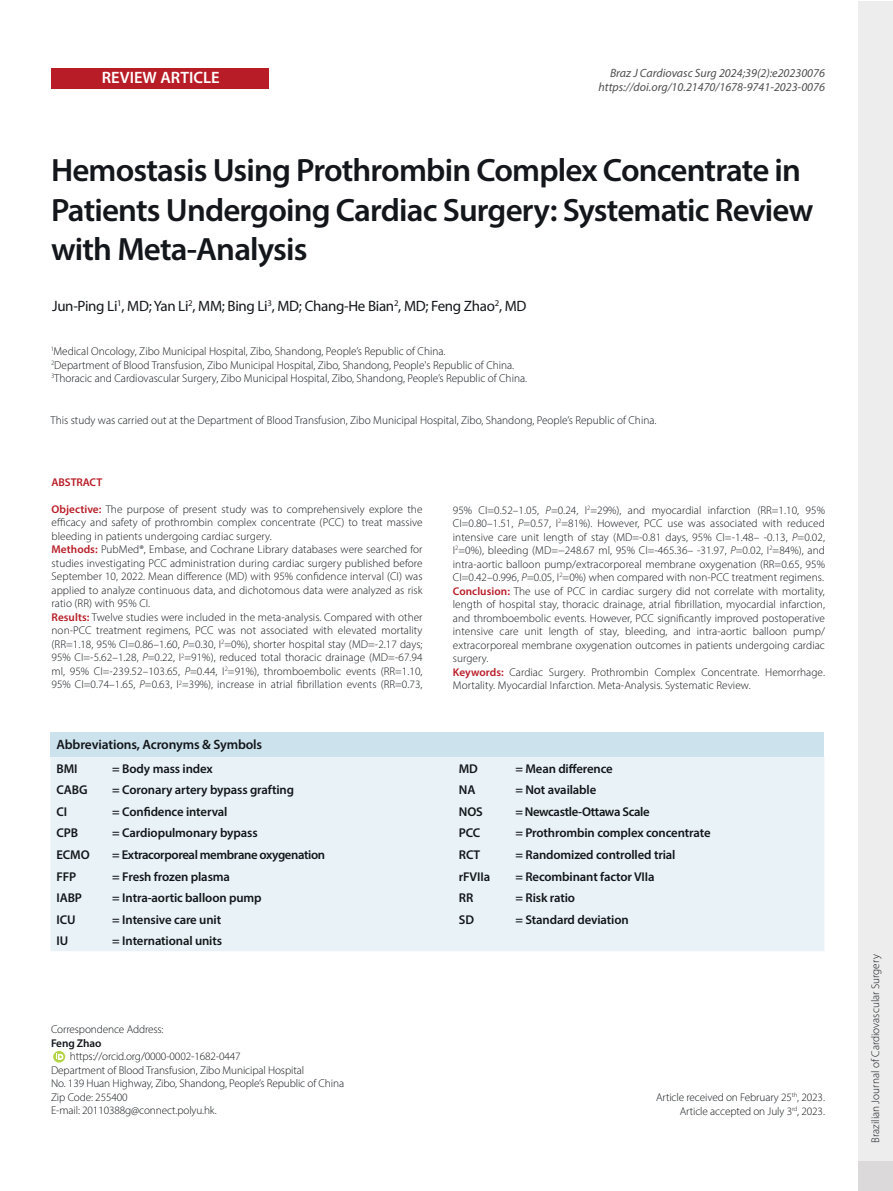
<style>
.page{position:relative;width:893px;height:1191px;background:#fff}
.page>*{position:absolute;margin:0;border:0;box-sizing:border-box;transform-origin:0 0}
.Texto__s{font:600 32.4px/39.6px "Myriad Pro";letter-spacing:-.025em;color:#13161a}
.t1{font:600 16.5px "Myriad Pro";color:#fff}
.Texto__s-2{font:15px "Myriad Pro";letter-spacing:-.02em;color:#13161a}
.t2{font:600 13.5px "Myriad Pro";letter-spacing:-.01em;color:#13161a}
.t3{font:600 12.75px "Myriad Pro";letter-spacing:-.01em;color:#13161a}
.t4{font:600 12.75px "Myriad Pro";letter-spacing:-.03em;color:#13161a}
.t5{font:italic 12px "Myriad Pro";color:#4e4f4f}
.abstract2{font:300 11.55px "Myriad Pro";color:#13161a}
.Abstract{font:300 11.25px/13.5px "Myriad Pro";letter-spacing:.005em;color:#13161a;text-align:justify}
.t6{font:600 11.25px "Myriad Pro";letter-spacing:-.01em;color:#13161a}
.Abstract-2{font:600 11.25px "Myriad Pro";letter-spacing:-.01em;color:#b81c26}
.s1{font-weight:600;color:#b81c26}
.s2{font-style:italic}
</style>
<div class="page">
<div style="left:858px;top:1px;width:35px;height:1189px;background:#ededed"></div>
<div style="left:858px;top:1161px;width:35px;height:30px;background:#dbd9da"></div>
<div style="left:51px;top:68px;width:217px;height:20px;background:#b81c26"></div>
<svg style="left:53px;top:1051px;width:12px;height:11px"></svg>
<svg style="left:56px;top:1053px;width:7px;height:6px"></svg>
<div style="left:50px;top:732px;width:774px;height:25px;background:#cce3ed"></div>
<div style="left:50px;top:757px;width:774px;height:194px;background:#e9f3f7"></div>
<p class="t1" style="left:102px;top:67px;width:119px">REVIEW ARTICLE</p>
<p class="t5" style="left:610px;top:66px;width:216px">Braz J Cardiovasc Surg 2024;39(2):e20230076</p>
<p class="t5" style="left:599px;top:80px;width:228px">https://doi.org/10.21470/1678-9741-2023-0076</p>
<p class="Texto__s" style="left:51px;top:149px;width:764px">Hemostasis Using Prothrombin Complex Concentrate in<br>Patients Undergoing Cardiac Surgery: Systematic Review with Meta-Analysis</p>
<p class="Texto__s-2" style="left:52px;top:297px;width:476px">Jun-Ping Li<sup>1</sup>, MD; Yan Li<sup>2</sup>, MM; Bing Li<sup>3</sup>, MD; Chang-He Bian<sup>2</sup>, MD; Feng Zhao<sup>2</sup>, MD</p>
<p class="abstract2" style="left:52px;top:344px;width:395px"><sup>1</sup>Medical Oncology, Zibo Municipal Hospital, Zibo, Shandong, People’s Republic of China.</p>
<p class="abstract2" style="left:52px;top:358px;width:464px"><sup>2</sup>Department of Blood Transfusion, Zibo Municipal Hospital, Zibo, Shandong, People's Republic of China.</p>
<p class="abstract2" style="left:52px;top:371px;width:477px"><sup>3</sup>Thoracic and Cardiovascular Surgery, Zibo Municipal Hospital, Zibo, Shandong, People’s Republic of China.</p>
<p class="abstract2" style="left:50px;top:413px;width:607px">This study was carried out at the Department of Blood Transfusion, Zibo Municipal Hospital, Zibo, Shandong, People’s Republic of China.</p>
<p class="Abstract-2" style="left:52px;top:475px;width:52px">ABSTRACT</p>
<p class="Abstract" style="left:52px;top:502px;width:373px"><span class="s1">Objective:</span> The purpose of present study was to comprehensively explore the efficacy and safety of prothrombin complex concentrate (PCC) to treat massive bleeding in patients undergoing cardiac surgery.</p>
<p class="Abstract" style="left:52px;top:543px;width:373px"><span class="s1">Methods:</span> PubMed®, Embase, and Cochrane Library databases were searched for studies investigating PCC administration during cardiac surgery published before September 10, 2022. Mean difference (MD) with 95% confidence interval (CI) was applied to analyze continuous data, and dichotomous data were analyzed as risk ratio (RR) with 95% CI.</p>
<p class="Abstract" style="left:52px;top:610px;width:373px"><span class="s1">Results:</span> Twelve studies were included in the meta-analysis. Compared with other non-PCC treatment regimens, PCC was not associated with elevated mortality (RR=1.18, 95% CI=0.86–1.60, <span class="s2">P</span>=0.30, I<sup>2</sup>=0%), shorter hospital stay (MD=-2.17 days; 95% CI=-5.62–1.28, <span class="s2">P</span>=0.22, I<sup>2</sup>=91%), reduced total thoracic drainage (MD=-67.94 ml, 95% CI=-239.52–103.65, <span class="s2">P</span>=0.44, I<sup>2</sup>=91%), thromboembolic events (RR=1.10, 95% CI=0.74–1.65, <span class="s2">P</span>=0.63, I<sup>2</sup>=39%), increase in atrial fibrillation events (RR=0.73,</p>
<p class="Abstract" style="left:453px;top:503px;width:374px">95% CI=0.52–1.05, <span class="s2">P</span>=0.24, I<sup>2</sup>=29%), and myocardial infarction (RR=1.10, 95% CI=0.80–1.51, <span class="s2">P</span>=0.57, I<sup>2</sup>=81%). However, PCC use was associated with reduced intensive care unit length of stay (MD=-0.81 days, 95% CI=-1.48– -0.13, <span class="s2">P</span>=0.02, I<sup>2</sup>=0%), bleeding (MD=−248.67 ml, 95% CI=-465.36– -31.97, <span class="s2">P</span>=0.02, I<sup>2</sup>=84%), and intra-aortic balloon pump/extracorporeal membrane oxygenation (RR=0.65, 95% CI=0.42–0.996, <span class="s2">P</span>=0.05, I<sup>2</sup>=0%) when compared with non-PCC treatment regimens.</p>
<p class="Abstract" style="left:453px;top:584px;width:374px"><span class="s1">Conclusion:</span> The use of PCC in cardiac surgery did not correlate with mortality, length of hospital stay, thoracic drainage, atrial fibrillation, myocardial infarction, and thromboembolic events. However, PCC significantly improved postoperative intensive care unit length of stay, bleeding, and intra-aortic balloon pump/ extracorporeal membrane oxygenation outcomes in patients undergoing cardiac surgery.</p>
<p class="Abstract" style="left:453px;top:665px;width:374px"><span class="s1">Keywords:</span> Cardiac Surgery. Prothrombin Complex Concentrate. Hemorrhage.<br>Mortality. Myocardial Infarction. Meta-Analysis. Systematic Review.</p>
<p class="t2" style="left:56px;top:735px;width:207px">Abbreviations, Acronyms &amp; Symbols</p>
<p class="t3" style="left:56px;top:760px;width:22px">BMI</p>
<p class="t3" style="left:112px;top:760px;width:102px">= Body mass index</p>
<p class="t3" style="left:459px;top:760px;width:21px">MD</p>
<p class="t3" style="left:515px;top:760px;width:99px">= Mean difference</p>
<p class="t3" style="left:56px;top:782px;width:33px">CABG</p>
<p class="t3" style="left:112px;top:782px;width:183px">= Coronary artery bypass grafting</p>
<p class="t3" style="left:459px;top:782px;width:18px">NA</p>
<p class="t3" style="left:515px;top:782px;width:82px">= Not available</p>
<p class="t3" style="left:56px;top:803px;width:12px">CI</p>
<p class="t3" style="left:112px;top:803px;width:117px">= Confidence interval</p>
<p class="t3" style="left:459px;top:803px;width:25px">NOS</p>
<p class="t4" style="left:515px;top:803px;width:136px">= Newcastle-Ottawa Scale</p>
<p class="t3" style="left:56px;top:825px;width:23px">CPB</p>
<p class="t3" style="left:112px;top:825px;width:147px">= Cardiopulmonary bypass</p>
<p class="t3" style="left:459px;top:825px;width:23px">PCC</p>
<p class="t3" style="left:515px;top:825px;width:197px">= Prothrombin complex concentrate</p>
<p class="t3" style="left:56px;top:846px;width:35px">ECMO</p>
<p class="t4" style="left:112px;top:846px;width:214px">= Extracorporeal membrane oxygenation</p>
<p class="t3" style="left:459px;top:846px;width:23px">RCT</p>
<p class="t3" style="left:515px;top:846px;width:162px">= Randomized controlled trial</p>
<p class="t3" style="left:56px;top:868px;width:21px">FFP</p>
<p class="t3" style="left:112px;top:868px;width:119px">= Fresh frozen plasma</p>
<p class="t3" style="left:459px;top:868px;width:33px">rFVIIa</p>
<p class="t3" style="left:515px;top:868px;width:141px">= Recombinant factor VIIa</p>
<p class="t3" style="left:56px;top:889px;width:27px">IABP</p>
<p class="t3" style="left:112px;top:889px;width:151px">= Intra-aortic balloon pump</p>
<p class="t3" style="left:459px;top:889px;width:16px">RR</p>
<p class="t3" style="left:515px;top:889px;width:61px">= Risk ratio</p>
<p class="t3" style="left:56px;top:911px;width:21px">ICU</p>
<p class="t3" style="left:112px;top:911px;width:110px">= Intensive care unit</p>
<p class="t3" style="left:459px;top:911px;width:17px">SD</p>
<p class="t3" style="left:515px;top:911px;width:115px">= Standard deviation</p>
<p class="t3" style="left:56px;top:933px;width:13px">IU</p>
<p class="t3" style="left:112px;top:933px;width:111px">= International units</p>
<p class="Abstract" style="left:51px;top:1022px;width:114px">Correspondence Address:</p>
<p class="t6" style="left:51px;top:1036px;width:52px">Feng Zhao</p>
<p class="Abstract" style="left:70px;top:1049px;width:172px">https://orcid.org/0000-0002-1682-0447</p>
<p class="Abstract" style="left:51px;top:1063px;width:255px">Department of Blood Transfusion, Zibo Municipal Hospital</p>
<p class="Abstract" style="left:51px;top:1076px;width:295px">No. 139 Huan Highway, Zibo, Shandong, People’s Republic of China</p>
<p class="Abstract" style="left:51px;top:1090px;width:78px">Zip Code: 255400</p>
<p class="Abstract" style="left:51px;top:1103px;width:167px">E-mail: 20110388g@connect.polyu.hk.</p>
<p class="Abstract" style="left:656px;top:1090px;width:170px">Article received on February 25<sup>th</sup>, 2023.</p>
<p class="Abstract" style="left:680px;top:1104px;width:147px">Article accepted on July 3<sup>rd</sup>, 2023.</p>
<p class="Abstract" style="left:869px;top:1142px;width:190px;rotate:-90deg">Brazilian Journal of Cardiovascular Surgery</p>
</div>
